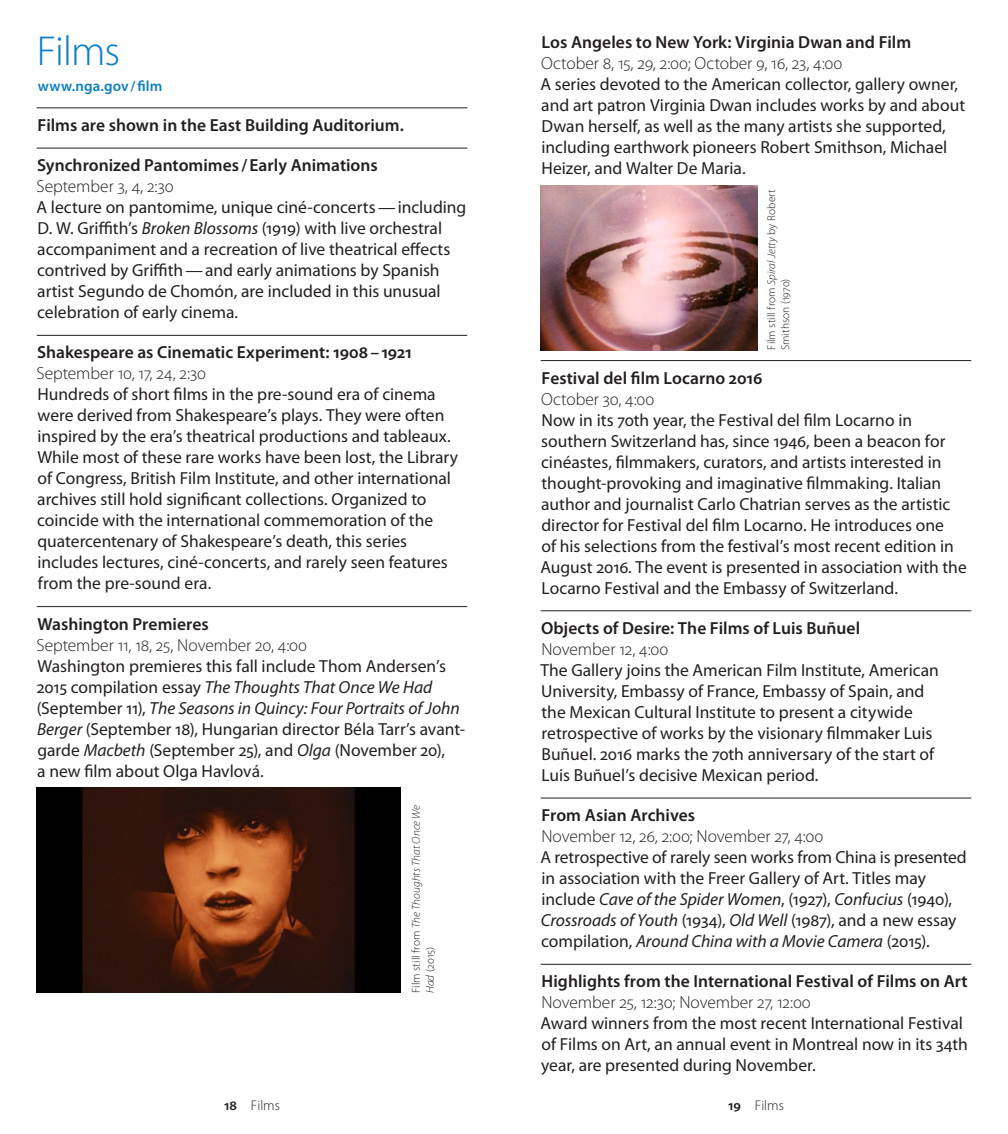
<style>
.page{position:relative;width:1008px;height:1134px;background:#fff}
.page>*{position:absolute;margin:0;border:0;box-sizing:border-box;transform-origin:0 0}
._01__section_head{font:300 42px "Myriad Pro";letter-spacing:-.02em;color:#0a7eca}
._04__text{font:17.5px/21px "Myriad Pro";color:#231f20}
._02__head_title_even{font:600 17.5px "Myriad Pro";color:#231f20}
._03__subhead_date{font:300 17.5px "Myriad Pro";letter-spacing:-.005em;color:#231f20}
._02a__head_title_eve{font:600 17.5px "Myriad Pro";color:#231f20}
._01a__section_head_u{font:600 14.88px "Myriad Pro";letter-spacing:.01em;color:#0a7eca}
._08__folio{font:300 14px "Myriad Pro";color:#231f20}
.t1{font:300 11.38px/14px "Myriad Pro";letter-spacing:.01em;color:#231f20}
.t2{font:italic 300 11.38px/14px "Myriad Pro";letter-spacing:.01em;color:#231f20}
.s1{font-style:italic}
.s2{font-style:normal}
.s3{font-weight:600}
</style>
<div class="page">
<hr style="left:541px;top:360px;width:430px;height:1px;background:#231f20">
<hr style="left:541px;top:611px;width:430px;height:1px;background:#231f20">
<hr style="left:541px;top:798px;width:430px;height:1px;background:#231f20">
<hr style="left:541px;top:964px;width:430px;height:1px;background:#231f20">
<img style="left:541px;top:186px;width:217px;height:164px">
<hr style="left:37px;top:108px;width:430px;height:1px;background:#231f20">
<hr style="left:37px;top:148px;width:430px;height:1px;background:#231f20">
<hr style="left:37px;top:335px;width:430px;height:1px;background:#231f20">
<hr style="left:37px;top:606px;width:430px;height:1px;background:#231f20">
<img style="left:37px;top:788px;width:364px;height:205px">
<p class="_01__section_head" style="left:37px;top:28px;width:85px">Films</p>
<p class="_01a__section_head_u" style="left:38px;top:77px;width:126px">www.nga.gov/film</p>
<p class="_02__head_title_even" style="left:38px;top:115px;width:368px">Films are shown in the East Building Auditorium.</p>
<p class="_02__head_title_even" style="left:37px;top:156px;width:342px">Synchronized Pantomimes /Early Animations</p>
<p class="_03__subhead_date" style="left:37px;top:177px;width:139px">September 3, 4, 2:30</p>
<p class="_04__text" style="left:36px;top:197px;width:431px">A lecture on pantomime, unique ciné-concerts—including D. W. Griffith’s <span class="s1">Broken Blossoms</span> (1919) with live orchestral accompaniment and a recreation of live theatrical effects contrived by Griffith—and early animations by Spanish artist Segundo de Chomón, are included in this unusual celebration of early cinema.</p>
<p class="_02__head_title_even" style="left:37px;top:343px;width:376px">Shakespeare as Cinematic Experiment: 1908– 1921</p>
<p class="_03__subhead_date" style="left:37px;top:364px;width:171px">September 10, 17, 24, 2:30</p>
<p class="_04__text" style="left:37px;top:384px;width:422px">Hundreds of short films in the pre-sound era of cinema were derived from Shakespeare’s plays. They were often inspired by the era’s theatrical productions and tableaux.<br>While most of these rare works have been lost, the Library of Congress, British Film Institute, and other international archives still hold significant collections. Organized to coincide with the international commemoration of the quatercentenary of Shakespeare’s death, this series includes lectures, ciné-concerts, and rarely seen features from the pre-sound era.</p>
<p class="_02__head_title_even" style="left:37px;top:614px;width:173px">Washington Premieres</p>
<p class="_03__subhead_date" style="left:37px;top:635px;width:272px">September 11, 18, 25, November 20, 4:00</p>
<p class="_04__text" style="left:37px;top:656px;width:430px">Washington premieres this fall include Thom Andersen’s 2015 compilation essay <span class="s1">The Thoughts That Once We Had </span>(September 11), <span class="s1">The Seasons in Quincy: Four Portraits of John Berger</span> (September 18), Hungarian director Béla Tarr’s avant&shy;garde <span class="s1">Macbeth</span> (September 25), and <span class="s1">Olga</span> (November 20),<br>a new film about Olga Havlová.</p>
<p class="t2" style="left:409px;top:993px;width:190px;rotate:-90deg"><span class="s2">Film still from</span> The Thoughts That Once We<br>Had <span class="s2">(2015)</span></p>
<p class="_02a__head_title_eve" style="left:542px;top:33px;width:371px">Los Angeles to New York: Virginia Dwan and Film</p>
<p class="_03__subhead_date" style="left:541px;top:54px;width:303px">October 8, 15, 29, 2:00; October 9, 16, 23, 4:00</p>
<p class="_04__text" style="left:540px;top:74px;width:426px">A series devoted to the American collector, gallery owner, and art patron Virginia Dwan includes works by and about Dwan herself, as well as the many artists she supported, including earthwork pioneers Robert Smithson, Michael Heizer, and Walter De Maria.</p>
<p class="t1" style="left:764px;top:350px;width:163px;rotate:-90deg">Film still from <span class="s1">Spiral Jetty</span> by Robert<br>Smithson (1970)</p>
<p class="_02__head_title_even" style="left:542px;top:368px;width:223px">Festival del film Locarno 2016</p>
<p class="_03__subhead_date" style="left:541px;top:389px;width:115px">October 30, 4:00</p>
<p class="_04__text" style="left:540px;top:410px;width:428px">Now in its 70th year, the Festival del film Locarno in southern Switzerland has, since 1946, been a beacon for cinéastes, filmmakers, curators, and artists interested in thought-provoking and imaginative filmmaking. Italian author and journalist Carlo Chatrian serves as the artistic director for Festival del film Locarno. He introduces one<br>of his selections from the festival’s most recent edition in August 2016. The event is presented in association with the Locarno Festival and the Embassy of Switzerland.</p>
<p class="_02__head_title_even" style="left:541px;top:618px;width:321px">Objects of Desire: The Films of Luis Buñuel</p>
<p class="_03__subhead_date" style="left:541px;top:639px;width:129px">November 12, 4:00</p>
<p class="_04__text" style="left:540px;top:660px;width:400px">The Gallery joins the American Film Institute, American University, Embassy of France, Embassy of Spain, and the Mexican Cultural Institute to present a citywide retrospective of works by the visionary filmmaker Luis Buñuel. 2016 marks the 70th anniversary of the start of Luis Buñuel’s decisive Mexican period.</p>
<p class="_02__head_title_even" style="left:542px;top:805px;width:155px">From Asian Archives</p>
<p class="_03__subhead_date" style="left:541px;top:827px;width:284px">November 12, 26, 2:00; November 27, 4:00</p>
<p class="_04__text" style="left:540px;top:847px;width:428px">A retrospective of rarely seen works from China is presented in association with the Freer Gallery of Art. Titles may include <span class="s1">Cave of the Spider Women</span>, (1927), <span class="s1">Confucius</span> (1940), <span class="s1">Crossroads of Youth</span> (1934), <span class="s1">Old Well</span> (1987), and a new essay compilation, <span class="s1">Around China with a Movie Camera</span> (2015).</p>
<p class="_02__head_title_even" style="left:542px;top:972px;width:428px">Highlights from the International Festival of Films on Art</p>
<p class="_03__subhead_date" style="left:541px;top:993px;width:271px">November 25, 12:30; November 27, 12:00</p>
<p class="_04__text" style="left:540px;top:1013px;width:429px">Award winners from the most recent International Festival of Films on Art, an annual event in Montreal now in its 34th year, are presented during November.</p>
<p class="_08__folio" style="left:224px;top:1098px;width:57px"><span class="s3">18</span> Films</p>
<p class="_08__folio" style="left:728px;top:1098px;width:57px"><span class="s3">19</span> Films</p>
</div>
